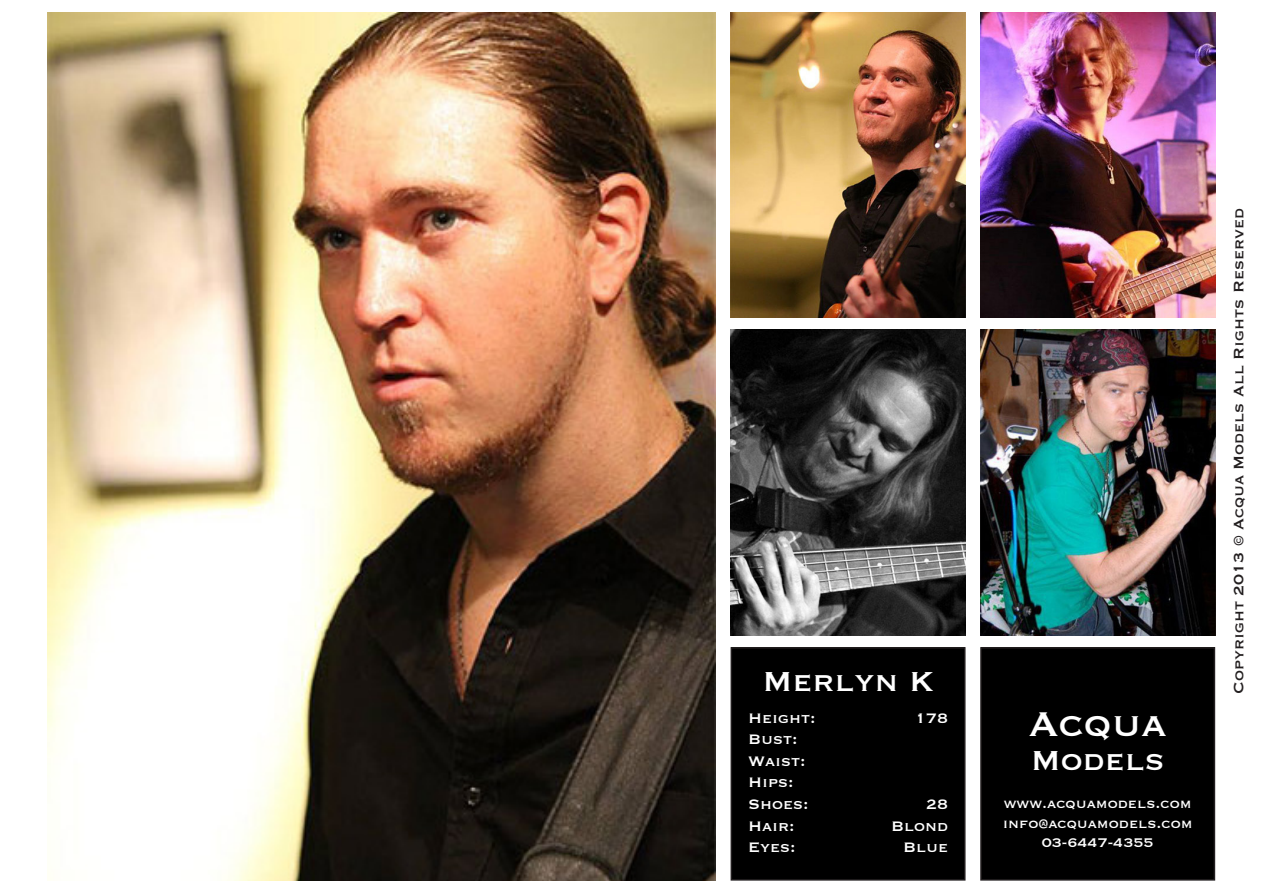
<style>
.page{position:relative;width:1263px;height:893px;background:#fff}
.page>*{position:absolute;margin:0;border:0;box-sizing:border-box;transform-origin:0 0}
.t1{font:45px "Copperplate";color:#fff}
.t2{font:36px "Copperplate";color:#fff}
.t3{font:18px "Copperplate";color:#fff}
.t4{font:18px "Copperplate";color:#231f20}
.t5{font:16.5px "Copperplate";color:#fff}
</style>
<div class="page">
<div style="left:981px;top:648px;width:233px;height:232px;background:#000"></div>
<div style="left:980px;top:647px;width:235px;height:234px;border:2px solid #231f20"></div>
<div style="left:731px;top:648px;width:234px;height:232px;background:#000"></div>
<div style="left:731px;top:647px;width:234px;height:234px;border:2px solid #231f20"></div>
<img style="left:48px;top:12px;width:668px;height:869px">
<img style="left:731px;top:12px;width:234px;height:306px">
<img style="left:980px;top:12px;width:235px;height:306px">
<img style="left:731px;top:330px;width:234px;height:305px">
<img style="left:980px;top:330px;width:235px;height:305px">
<p class="t2" style="left:762px;top:658px;width:173px">Merlyn K</p>
<p class="t3" style="left:748px;top:706px;width:69px">Height:</p>
<p class="t3" style="left:748px;top:728px;width:51px">Bust:</p>
<p class="t3" style="left:748px;top:749px;width:59px">Waist:</p>
<p class="t3" style="left:748px;top:771px;width:47px">Hips:</p>
<p class="t3" style="left:748px;top:792px;width:62px">Shoes:</p>
<p class="t3" style="left:748px;top:814px;width:48px">Hair:</p>
<p class="t3" style="left:748px;top:836px;width:49px">Eyes:</p>
<p class="t3" style="left:915px;top:706px;width:34px">178</p>
<p class="t3" style="left:926px;top:792px;width:23px">28</p>
<p class="t3" style="left:891px;top:814px;width:59px">Blond</p>
<p class="t3" style="left:903px;top:836px;width:47px">Blue</p>
<p class="t1" style="left:1029px;top:694px;width:139px">Acqua</p>
<p class="t2" style="left:1031px;top:737px;width:136px">Models</p>
<p class="t5" style="left:1004px;top:792px;width:189px">www.acquamodels.com</p>
<p class="t5" style="left:1003px;top:812px;width:192px">info@acquamodels.com</p>
<p class="t5" style="left:1042px;top:832px;width:113px">03-6447-4355</p>
<p class="t4" style="left:1227px;top:694px;width:488px;rotate:-90deg">Copyright 2013 © Acqua Models All Rights Reserved</p>
</div>
